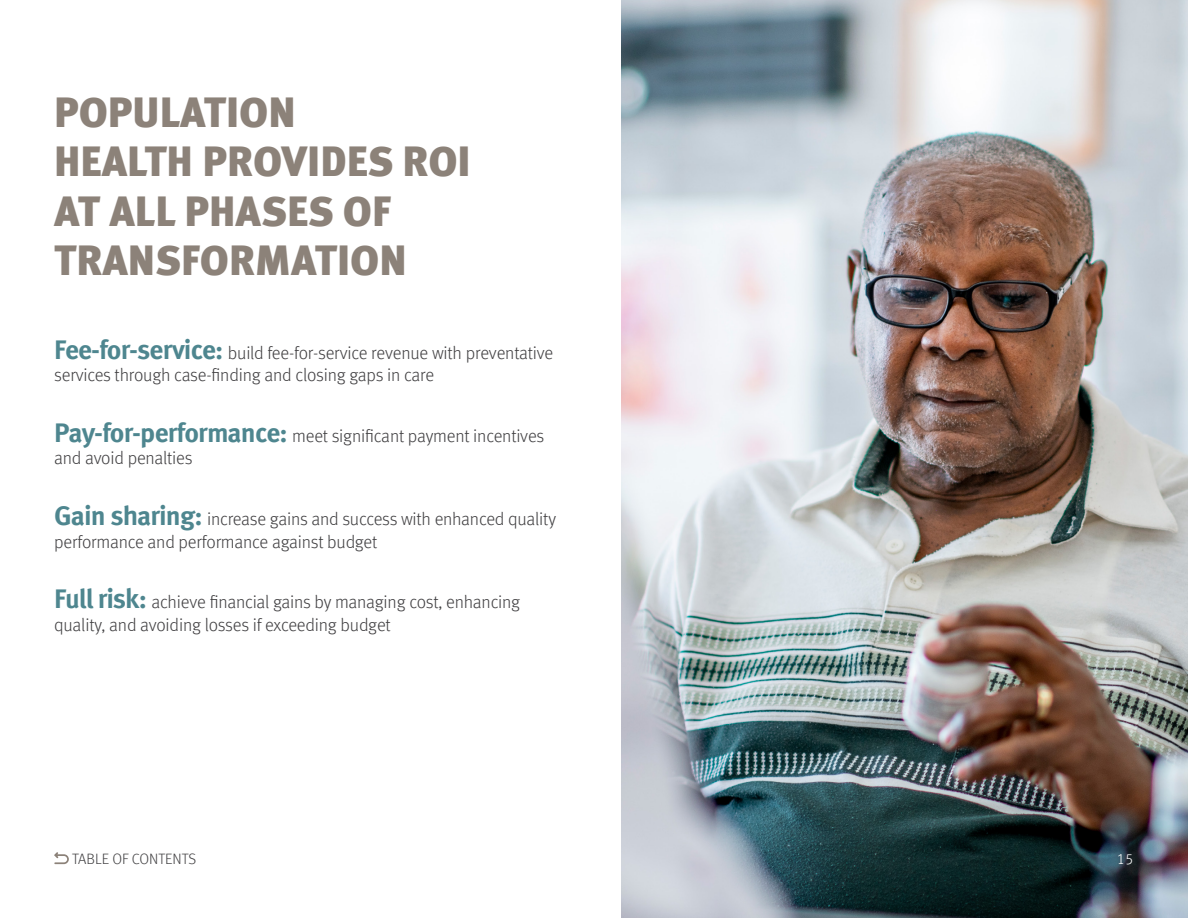
<style>
.page{position:relative;width:1188px;height:918px;background:#fff}
.page>*{position:absolute;margin:0;border:0;box-sizing:border-box;transform-origin:0 0}
.t1{font:900 42px/49.5px "Meta Offc";color:#8c8279}
.t2{font:300 18px/22.5px "Meta Offc";letter-spacing:-.01em;color:#414042}
.t3{font:300 15px "Meta Offc";color:#414042}
.t4{font:300 15px "Meta Offc";color:#fff}
.s1{font-weight:700;font-size:27px;color:#4e868f}
</style>
<div class="page">
<img style="left:621px;top:0;width:567px;height:918px">
<svg style="left:54px;top:852px;width:15px;height:12px"></svg>
<h1 class="t1" style="left:54px;top:89px;width:418px">POPULATION<br>HEALTH PROVIDES ROI<br>AT ALL PHASES OF<br>TRANSFORMATION</h1>
<p class="t2" style="left:54px;top:342px;width:501px"><span class="s1">Fee-for-service:</span> build fee-for-service revenue with preventative services through case-finding and closing gaps in care</p>
<p class="t2" style="left:54px;top:425px;width:492px"><span class="s1">Pay-for-performance:</span> meet significant payment incentives and avoid penalties</p>
<p class="t2" style="left:54px;top:508px;width:503px"><span class="s1">Gain sharing:</span> increase gains and success with enhanced quality performance and performance against budget</p>
<p class="t2" style="left:54px;top:591px;width:467px"><span class="s1">Full risk:</span> achieve financial gains by managing cost, enhancing quality, and avoiding losses if exceeding budget</p>
<p class="t3" style="left:72px;top:850px;width:125px">TABLE OF CONTENTS</p>
<p class="t4" style="left:1117px;top:850px;width:19px">15</p>
</div>
